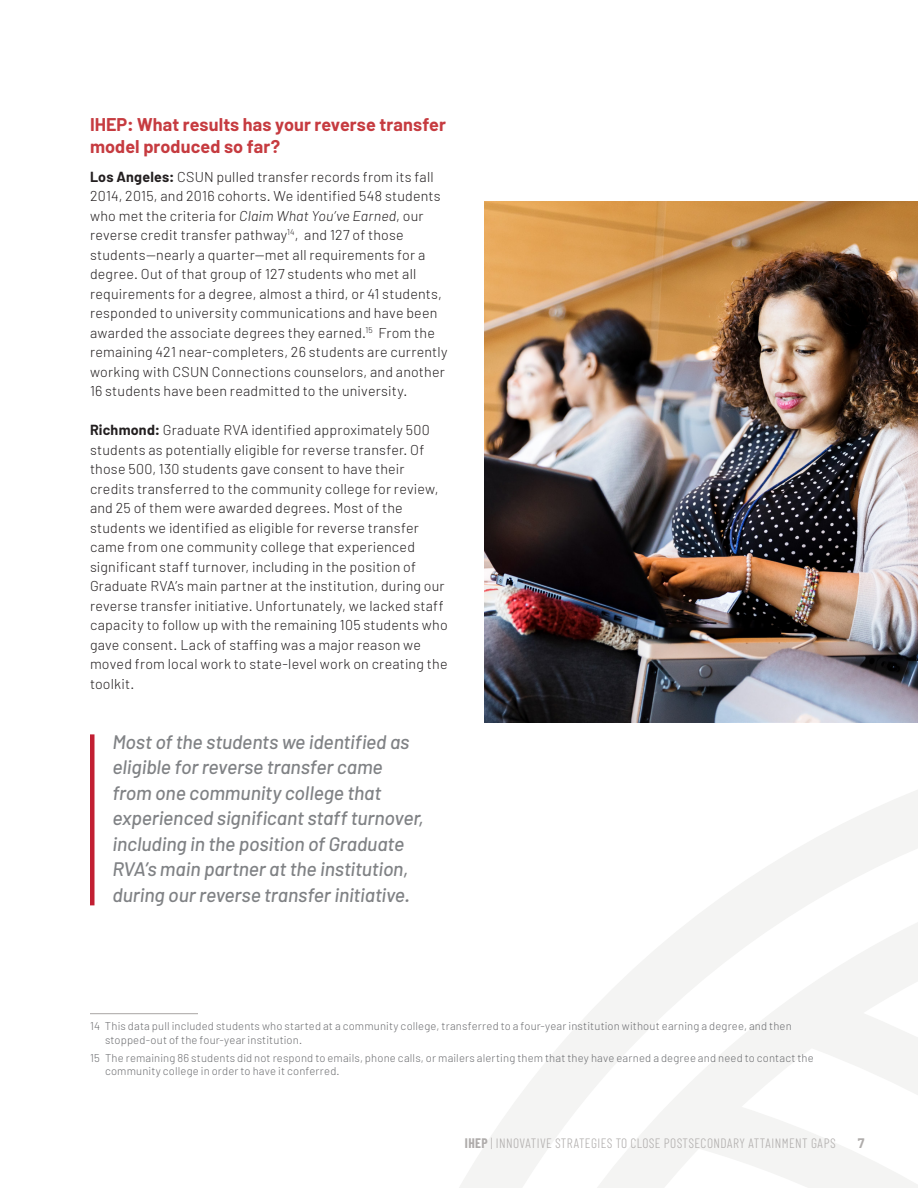
<style>
.page{position:relative;width:918px;height:1188px;background:#fff}
.page>*{position:absolute;margin:0;border:0;box-sizing:border-box;transform-origin:0 0}
.oull_quote{font:italic 500 19.5px/25.5px "Barlow";letter-spacing:-.01em;color:#808285}
.question{font:700 18px/22.5px "Barlow";letter-spacing:.005em;color:#c63b40}
.question-2{font:300 14.25px/19.5px "Barlow";letter-spacing:.015em;color:#231f20}
.t1{font:300 13.5px "Barlow Condensed";letter-spacing:.03em;color:#afacab}
.t2{font:700 13.5px "Barlow";color:#afacab}
.Footnote{font:300 11.25px/13.5px "Barlow";letter-spacing:.015em;color:#6c6d70}
.s1{font-weight:700}
.s2{font-style:italic}
</style>
<div class="page">
<svg style="left:459px;top:790px;width:459px;height:398px"></svg>
<hr style="left:90px;top:1013px;width:108px;height:1px;background:#a8a5a4">
<img style="left:484px;top:202px;width:434px;height:520px">
<hr style="left:90px;top:734px;width:4px;height:171px;background:#c21f32">
<p class="question" style="left:90px;top:113px;width:358px">IHEP: What results has your reverse transfer model produced so far?</p>
<p class="question-2" style="left:90px;top:166px;width:359px"><span class="s1">Los Angeles:</span> CSUN pulled transfer records from its fall 2014, 2015, and 2016 cohorts. We identified 548 students who met the criteria for <span class="s2">Claim What You’ve Earned</span>, our reverse credit transfer pathway<sup>14</sup>, and 127 of those students—nearly a quarter—met all requirements for a degree. Out of that group of 127 students who met all requirements for a degree, almost a third, or 41 students, responded to university communications and have been awarded the associate degrees they earned.<sup>15</sup> From the remaining 421 near-completers, 26 students are currently working with CSUN Connections counselors, and another 16 students have been readmitted to the university.</p>
<p class="question-2" style="left:90px;top:420px;width:359px"><span class="s1">Richmond:</span> Graduate RVA identified approximately 500 students as potentially eligible for reverse transfer. Of those 500, 130 students gave consent to have their credits transferred to the community college for review, and 25 of them were awarded degrees. Most of the students we identified as eligible for reverse transfer came from one community college that experienced significant staff turnover, including in the position of Graduate RVA’s main partner at the institution, during our reverse transfer initiative. Unfortunately, we lacked staff capacity to follow up with the remaining 105 students who gave consent. Lack of staffing was a major reason we moved from local work to state-level work on creating the toolkit.</p>
<p class="oull_quote" style="left:112px;top:728px;width:313px">Most of the students we identified as eligible for reverse transfer came from one community college that experienced significant staff turnover, including in the position of Graduate RVA’s main partner at the institution, during our reverse transfer initiative.</p>
<p class="Footnote" style="left:105px;top:1019px;width:688px;text-indent:-15px">14 This data pull included students who started at a community college, transferred to a four-year institution without earning a degree, and then stopped-out of the four-year institution.</p>
<p class="Footnote" style="left:105px;top:1051px;width:710px;text-indent:-15px">15 The remaining 86 students did not respond to emails, phone calls, or mailers alerting them that they have earned a degree and need to contact the community college in order to have it conferred.</p>
<p class="t1" style="left:465px;top:1134px;width:372px"><span class="s1">IHEP</span> | INNOVATIVE STRATEGIES TO CLOSE POSTSECONDARY ATTAINMENT GAPS</p>
<p class="t2" style="left:858px;top:1134px;width:8px">7</p>
</div>
